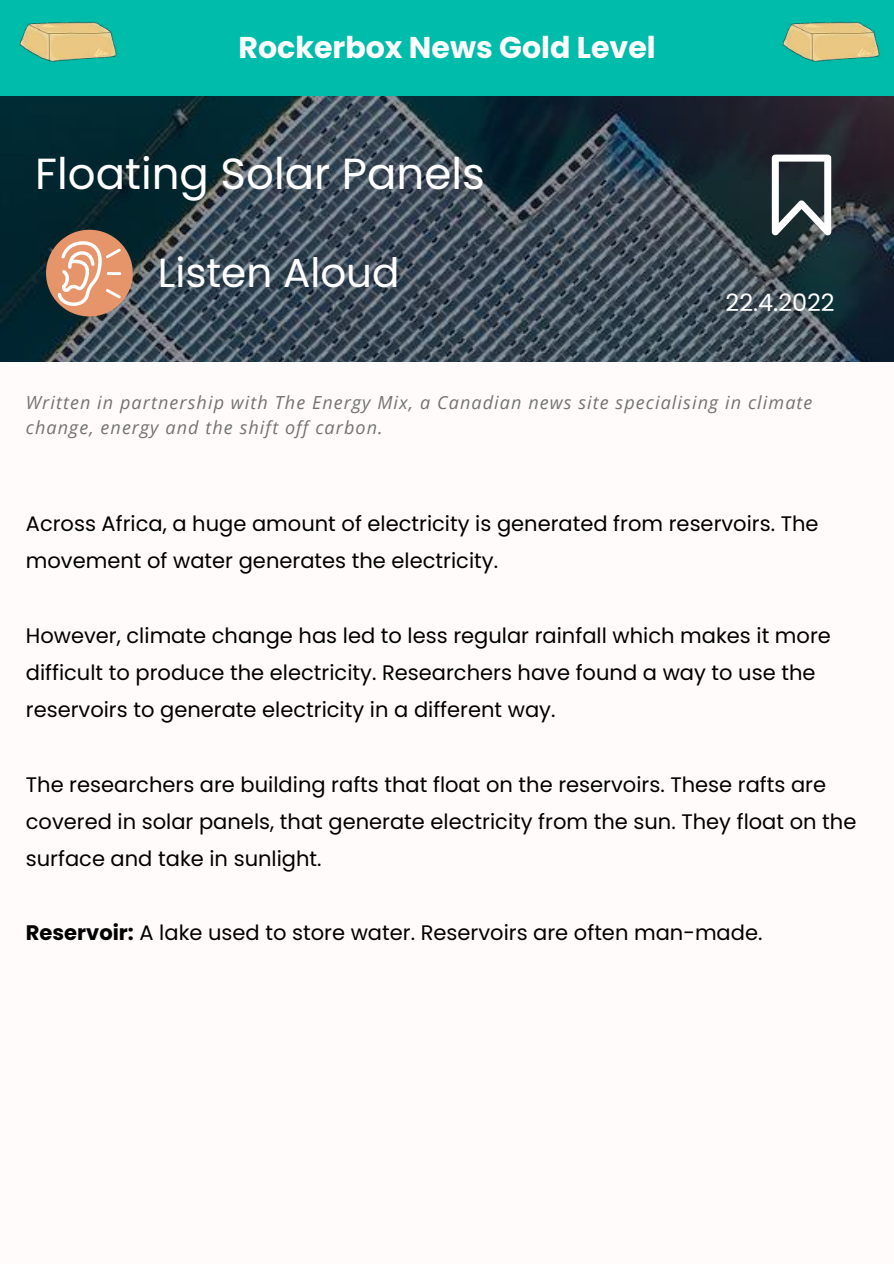
<style>
.page{position:relative;width:894px;height:1264px;background:#fff}
.page>*{position:absolute;margin:0;border:0;box-sizing:border-box;transform-origin:0 0}
.t1{font:43.5px "Poppins";color:#fff}
.t2{font:40.5px "Poppins";color:#fff}
.t3{font:700 30px "Poppins";color:#fff}
.t4{font:24px "Poppins";color:#fff}
.t5{font:21px/37.2px "Poppins";color:#000}
.t6{font:italic 18px/24.8px "Open Sans";letter-spacing:.06em;color:#737373}
.s1{font-weight:700}
</style>
<div class="page">
<div style="left:0;top:0;width:893px;height:1263px;background:#fffbfb"></div>
<svg style="left:0;top:96px;width:893px;height:265px;background:#30424d"></svg>
<div style="left:0;top:0;width:893px;height:96px;background:#00bdab"></div>
<div style="left:46px;top:230px;width:87px;height:86px;background:#e6956b;border-radius:50%"></div>
<svg style="left:57px;top:240px;width:65px;height:66px"></svg>
<hr style="left:106px;top:272px;width:16px;height:3px;background:#fff;border-radius:2px">
<svg style="left:771px;top:155px;width:60px;height:80px"></svg>
<img style="left:0;top:21px;width:144px;height:105px">
<img style="left:749px;top:21px;width:144px;height:105px">
<h3 class="t3" style="left:238px;top:27px;width:418px">Rockerbox News Gold Level</h3>
<h1 class="t1" style="left:35px;top:143px;width:451px">Floating Solar Panels</h1>
<h2 class="t2" style="left:158px;top:244px;width:243px">Listen Aloud</h2>
<p class="t4" style="left:725px;top:286px;width:111px">22.4.2022</p>
<p class="t6" style="left:26px;top:389px;width:787px">Written in partnership with The Energy Mix, a Canadian news site specialising in climate change, energy and the shift off carbon.</p>
<p class="t5" style="left:26px;top:505px;width:794px">Across Africa, a huge amount of electricity is generated from reservoirs. The movement of water generates the electricity.</p>
<p class="t5" style="left:26px;top:617px;width:806px">However, climate change has led to less regular rainfall which makes it more difficult to produce the electricity. Researchers have found a way to use the reservoirs to generate electricity in a different way.</p>
<p class="t5" style="left:26px;top:765px;width:831px">The researchers are building rafts that float on the reservoirs. These rafts are covered in solar panels, that generate electricity from the sun. They float on the surface and take in sunlight.</p>
<p class="t5" style="left:26px;top:914px;width:738px"><span class="s1">Reservoir:</span> A lake used to store water. Reservoirs are often man-made.</p>
</div>
